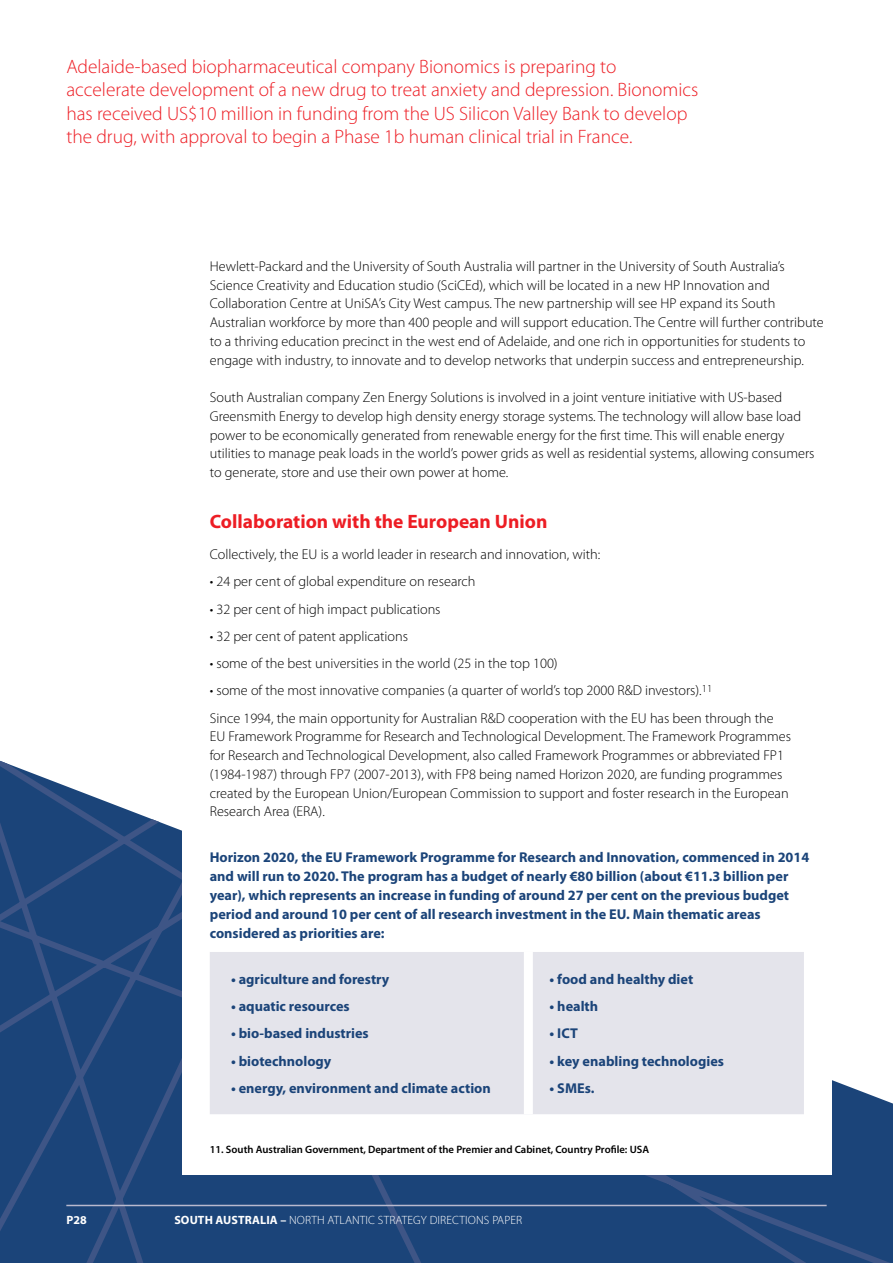
<style>
.page{position:relative;width:893px;height:1263px;background:#fff}
.page>*{position:absolute;margin:0;border:0;box-sizing:border-box;transform-origin:0 0}
.t1{font:300 19.35px/23.2px "Myriad Pro";color:#ed1d24}
.t2{font:700 19.35px "Myriad Pro";color:#ed1d24}
.t3{font:300 14.25px/18.8px "Myriad Pro";color:#000}
.t4{font:700 14.25px/18.8px "Myriad Pro";color:#1b4479}
.t5{font:300 12px "Myriad Pro";letter-spacing:.01em;color:#fff}
.t6{font:700 12px "Myriad Pro";color:#fff}
.t7{font:600 10.65px "Myriad Pro";color:#000}
.s1{font-weight:700}
</style>
<div class="page">
<svg style="left:0;top:761px;width:893px;height:502px;background:#3f608d"></svg>
<div style="left:183px;top:308px;width:649px;height:867px;background:#fff"></div>
<div style="left:210px;top:952px;width:594px;height:162px;background:#e4e4eb"></div>
<div style="left:524px;top:952px;width:9px;height:162px;background:#fff"></div>
<hr style="left:66px;top:1205px;width:761px;height:1px;background:#b8b9ce">
<p class="t1" style="left:66px;top:55px;width:633px">Adelaide-based biopharmaceutical company Bionomics is preparing to accelerate development of a new drug to treat anxiety and depression. Bionomics has received US$10 million in funding from the US Silicon Valley Bank to develop the drug, with approval to begin a Phase 1b human clinical trial in France.</p>
<p class="t3" style="left:210px;top:257px;width:616px">Hewlett-Packard and the University of South Australia will partner in the University of South Australia’s Science Creativity and Education studio (SciCEd), which will be located in a new HP Innovation and Collaboration Centre at UniSA’s City West campus. The new partnership will see HP expand its South Australian workforce by more than 400 people and will support education. The Centre will further contribute to a thriving education precinct in the west end of Adelaide, and one rich in opportunities for students to engage with industry, to innovate and to develop networks that underpin success and entrepreneurship.</p>
<p class="t3" style="left:210px;top:388px;width:606px">South Australian company Zen Energy Solutions is involved in a joint venture initiative with US-based Greensmith Energy to develop high density energy storage systems. The technology will allow base load power to be economically generated from renewable energy for the first time. This will enable energy utilities to manage peak loads in the world’s power grids as well as residential systems, allowing consumers to generate, store and use their own power at home.</p>
<h1 class="t2" style="left:210px;top:508px;width:339px">Collaboration with the European Union</h1>
<p class="t3" style="left:210px;top:545px;width:392px">Collectively, the EU is a world leader in research and innovation, with:</p>
<p class="t3" style="left:210px;top:572px;width:267px">• 24 per cent of global expenditure on research</p>
<p class="t3" style="left:210px;top:600px;width:232px">• 32 per cent of high impact publications</p>
<p class="t3" style="left:210px;top:627px;width:200px">• 32 per cent of patent applications</p>
<p class="t3" style="left:210px;top:654px;width:349px">• some of the best universities in the world (25 in the top 100)</p>
<p class="t3" style="left:210px;top:677px;width:565px;line-height:27.2px">• some of the most innovative companies (a quarter of world’s top 2000 R&amp;D investors).<sup>11<br></sup>Since 1994, the main opportunity for Australian R&amp;D cooperation with the EU has been through the</p>
<p class="t3" style="left:210px;top:727px;width:583px">EU Framework Programme for Research and Technological Development. The Framework Programmes for Research and Technological Development, also called Framework Programmes or abbreviated FP1 (1984-1987) through FP7 (2007-2013), with FP8 being named Horizon 2020, are funding programmes created by the European Union/European Commission to support and foster research in the European Research Area (ERA).</p>
<p class="t4" style="left:210px;top:848px;width:601px">Horizon 2020, the EU Framework Programme for Research and Innovation, commenced in 2014 and will run to 2020. The program has a budget of nearly €80 billion (about €11.3 billion per year), which represents an increase in funding of around 27 per cent on the previous budget period and around 10 per cent of all research investment in the EU. Main thematic areas considered as priorities are:</p>
<p class="t4" style="left:231px;top:969px;width:160px">• agriculture and forestry</p>
<p class="t4" style="left:231px;top:996px;width:120px">• aquatic resources</p>
<p class="t4" style="left:231px;top:1024px;width:139px">• bio-based industries</p>
<p class="t4" style="left:231px;top:1051px;width:102px">• biotechnology</p>
<p class="t4" style="left:231px;top:1078px;width:261px">• energy, environment and climate action</p>
<p class="t4" style="left:550px;top:969px;width:145px">• food and healthy diet</p>
<p class="t4" style="left:550px;top:996px;width:50px">• health</p>
<p class="t4" style="left:550px;top:1024px;width:30px">• ICT</p>
<p class="t4" style="left:550px;top:1051px;width:176px">• key enabling technologies</p>
<p class="t4" style="left:550px;top:1078px;width:46px">• SMEs.</p>
<p class="t7" style="left:210px;top:1143px;width:441px">11. South Australian Government, Department of the Premier and Cabinet, Country Profile: USA</p>
<p class="t6" style="left:66px;top:1212px;width:22px">P28</p>
<p class="t5" style="left:174px;top:1213px;width:349px"><span class="s1">SOUTH AUSTRALIA –</span> NORTH ATLANTIC STRATEGY DIRECTIONS PAPER</p>
</div>
